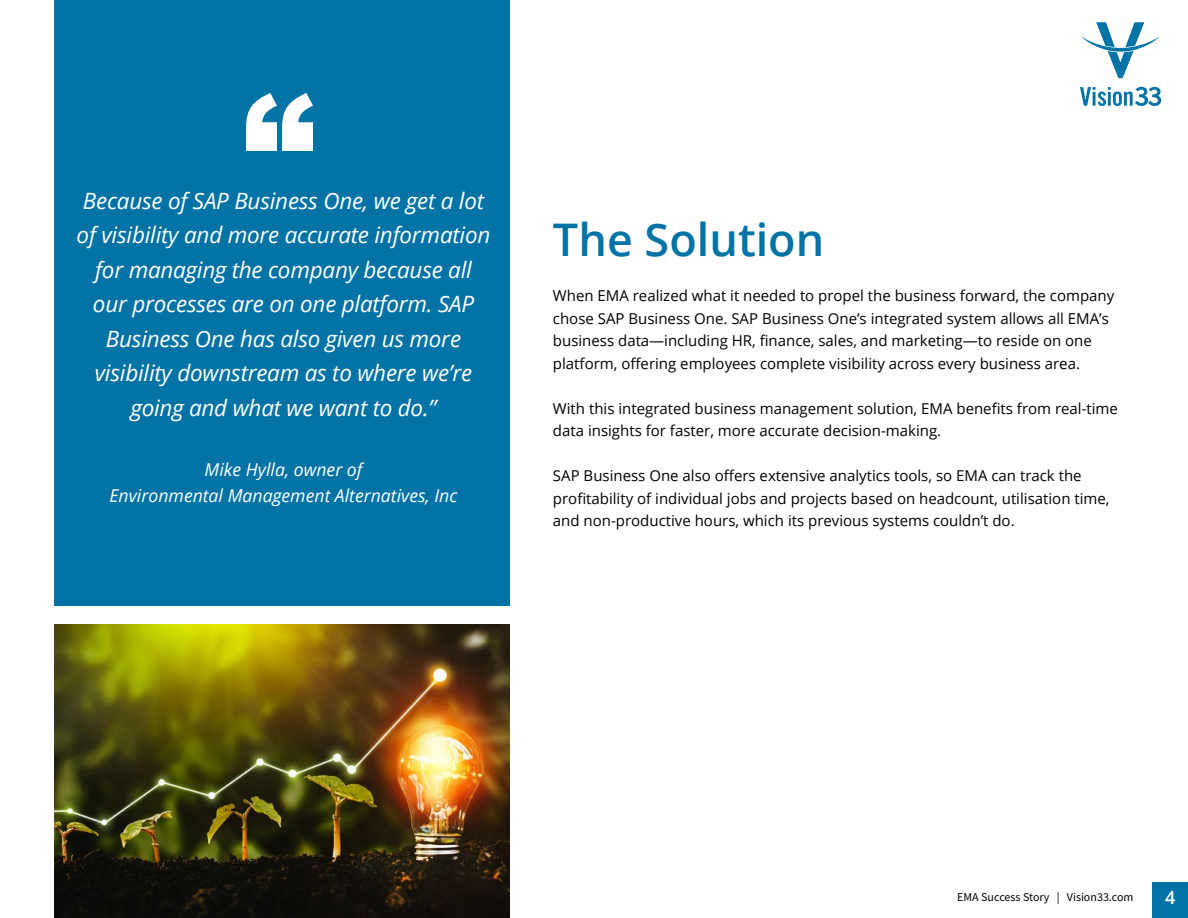
<style>
.page{position:relative;width:1188px;height:918px;background:#fff}
.page>*{position:absolute;margin:0;border:0;box-sizing:border-box;transform-origin:0 0}
.t1{font:900 145.5px "Arial";color:#fff}
.t2{font:600 45px "Open Sans";color:#0373a6}
.t3{font:italic 22.5px/34.5px "Open Sans";letter-spacing:-.01em;color:#fff;text-align:center}
.t4{font:600 18px "Open Sans";color:#fff}
.t5{font:italic 17.7px/25.8px "Open Sans";color:#fff;text-align:center}
.t6{font:15px/22.5px "Open Sans";color:#000}
.t7{font:12px "Source Sans Pro";color:#000}
</style>
<div class="page">
<div style="left:1152px;top:882px;width:36px;height:36px;background:#0373a6"></div>
<svg style="left:1081px;top:22px;width:79px;height:56px"></svg>
<svg style="left:1080px;top:87px;width:81px;height:19px"></svg>
<img style="left:54px;top:624px;width:456px;height:294px">
<div style="left:54px;top:0;width:456px;height:606px;background:#0373a6"></div>
<h1 class="t1" style="left:242px;top:41px;width:74px">“</h1>
<p class="t3" style="left:77px;top:183px;width:415px">Because of SAP Business One, we get a lot of visibility and more accurate information for managing the company because all our processes are on one platform. SAP Business One has also given us more visibility downstream as to where we’re going and what we want to do.”</p>
<p class="t5" style="left:110px;top:456px;width:349px">Mike Hylla, owner of<br>Environmental Management Alternatives, Inc</p>
<h2 class="t2" style="left:553px;top:209px;width:273px">The Solution</h2>
<p class="t6" style="left:553px;top:284px;width:563px">When EMA realized what it needed to propel the business forward, the company chose SAP Business One. SAP Business One’s integrated system allows all EMA’s business data—including HR, finance, sales, and marketing—to reside on one platform, offering employees complete visibility across every business area.</p>
<p class="t6" style="left:553px;top:397px;width:567px">With this integrated business management solution, EMA benefits from real-time data insights for faster, more accurate decision-making.</p>
<p class="t6" style="left:553px;top:464px;width:558px">SAP Business One also offers extensive analytics tools, so EMA can track the profitability of individual jobs and projects based on headcount, utilisation time, and non-productive hours, which its previous systems couldn’t do.</p>
<p class="t7" style="left:957px;top:889px;width:178px">EMA Success Story | Vision33.com</p>
<p class="t4" style="left:1165px;top:885px;width:12px">4</p>
</div>
